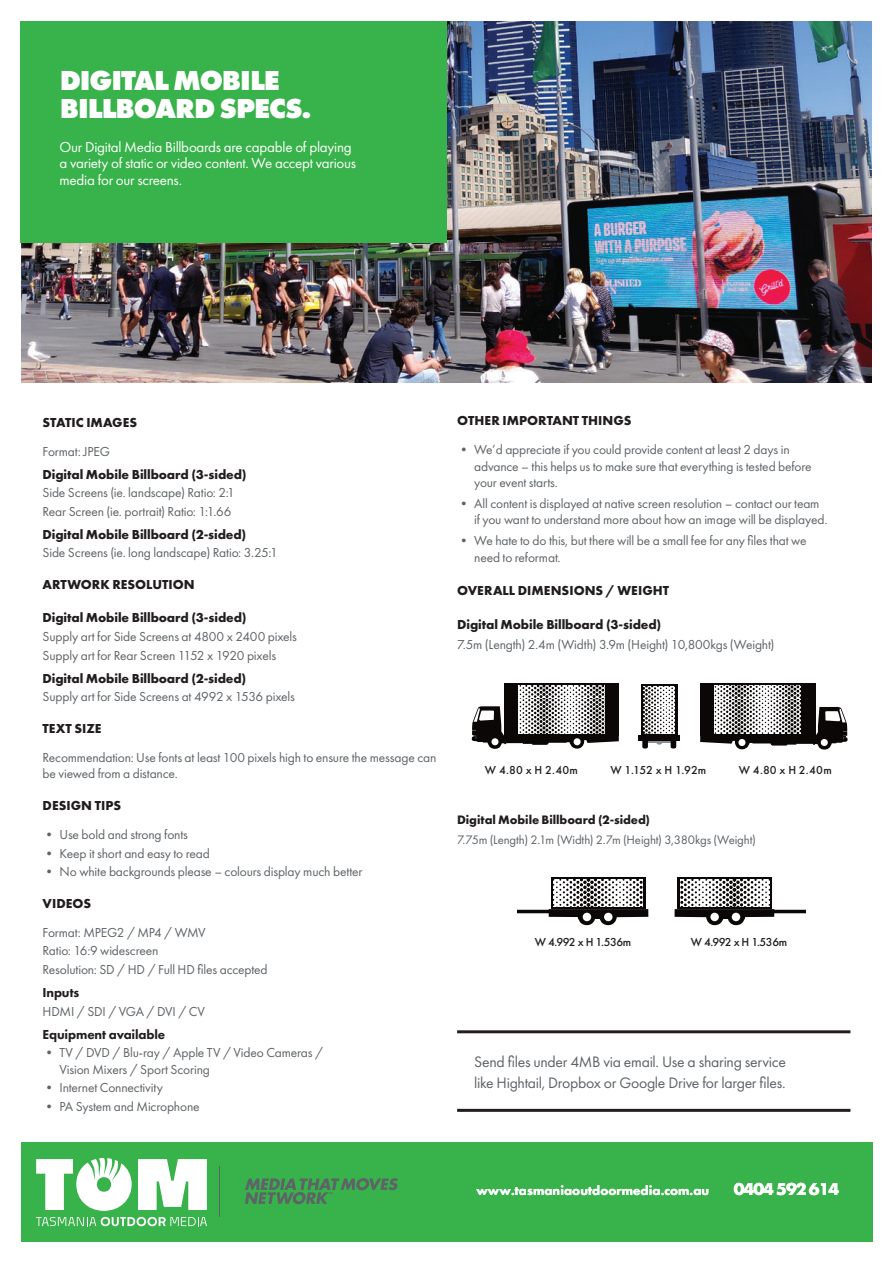
<style>
.page{position:relative;width:893px;height:1263px;background:#fff}
.page>*{position:absolute;margin:0;border:0;box-sizing:border-box;transform-origin:0 0}
.t1{font:800 28.5px/28.5px "Futura PT";letter-spacing:-.035em;color:#fff}
.t2{font:700 18px "Futura PT";letter-spacing:-.055em;color:#fff}
.t3{font:15.75px/21px "Futura PT";letter-spacing:-.02em;color:#5e6367}
.t4{font:15px/16.5px "Futura PT";letter-spacing:-.015em;color:#fff}
.t5{font:13.5px/16.5px "Futura PT";letter-spacing:-.01em;color:#5e6367}
.t6{font:700 13.5px "Futura PT";letter-spacing:-.005em;color:#211d1e}
.t7{font:800 13.5px "Futura PT";letter-spacing:.005em;color:#fff}
.t8{font:800 13.5px "Futura PT";letter-spacing:-.01em;color:#211d1e}
.t9{font:12.75px "Futura PT";letter-spacing:-.01em;color:#5e6367}
.t10{font:700 12.75px "Futura PT";letter-spacing:-.005em;color:#211d1e}
.t11{font:500 12px "Futura PT";letter-spacing:-.035em;color:#211d1e}
</style>
<div class="page">
<div style="left:21px;top:1142px;width:851px;height:100px;background:#38b24a"></div>
<hr style="left:219px;top:1166px;width:1px;height:50px;background:#5e6367">
<svg style="left:245px;top:1178px;width:153px;height:26px"></svg>
<img style="left:21px;top:21px;width:851px;height:362px">
<div style="left:21px;top:21px;width:426px;height:221px;background:#38b24a"></div>
<hr style="left:457px;top:1109px;width:393px;height:3px;background:#211d1e">
<hr style="left:457px;top:1030px;width:393px;height:3px;background:#211d1e">
<div style="left:504px;top:683px;width:115px;height:52px;background:#0a0706"></div>
<svg style="left:518px;top:685px;width:86px;height:21px;background:#acabab"></svg>
<svg style="left:471px;top:706px;width:148px;height:43px"></svg>
<div style="left:700px;top:684px;width:115px;height:52px;background:#0a0706"></div>
<svg style="left:715px;top:685px;width:86px;height:22px"></svg>
<svg style="left:700px;top:707px;width:148px;height:42px"></svg>
<div style="left:646px;top:737px;width:27px;height:6px;background:#8a8f93"></div>
<div style="left:641px;top:684px;width:36px;height:51px;background:linear-gradient(to bottom,#0a0706,#0a0706)"></div>
<div style="left:638px;top:735px;width:42px;height:6px;background:#0a0706"></div>
<div style="left:642px;top:739px;width:6px;height:9px;background:#0a0706;border-radius:2px"></div>
<div style="left:671px;top:739px;width:5px;height:9px;background:#0a0706;border-radius:2px"></div>
<svg style="left:643px;top:686px;width:32px;height:47px"></svg>
<div style="left:551px;top:878px;width:94px;height:31px;background:#0a0706"></div>
<svg style="left:518px;top:909px;width:130px;height:16px"></svg>
<svg style="left:553px;top:879px;width:90px;height:28px;background:#b3b3b2"></svg>
<div style="left:677px;top:878px;width:95px;height:31px;background:#0a0706"></div>
<svg style="left:675px;top:909px;width:130px;height:16px"></svg>
<svg style="left:680px;top:879px;width:90px;height:28px;background:#b3b2b2"></svg>
<svg style="left:36px;top:1217px;width:171px;height:9px"></svg>
<svg style="left:138px;top:1159px;width:69px;height:51px;background:#e3f4e5"></svg>
<svg style="left:36px;top:1158px;width:96px;height:53px"></svg>
<h1 class="t1" style="left:60px;top:65px;width:253px">DIGITAL MOBILE<br>BILLBOARD SPECS.</h1>
<p class="t4" style="left:60px;top:138px;width:298px">Our Digital Media Billboards are capable of playing a variety of static or video content. We accept various media for our screens.</p>
<p class="t6" style="left:43px;top:413px;width:96px">STATIC IMAGES</p>
<p class="t5" style="left:43px;top:443px;width:69px">Format: JPEG</p>
<p class="t6" style="left:43px;top:465px;width:205px">Digital Mobile Billboard (3-sided)</p>
<p class="t5" style="left:43px;top:483px;width:194px;line-height:18.6px">Side Screens (ie. landscape) Ratio: 2:1<br>Rear Screen (ie. portrait) Ratio: 1:1.66</p>
<p class="t6" style="left:43px;top:526px;width:205px">Digital Mobile Billboard (2-sided)</p>
<p class="t5" style="left:43px;top:545px;width:237px">Side Screens (ie. long landscape) Ratio: 3.25:1</p>
<p class="t6" style="left:43px;top:576px;width:154px">ARTWORK RESOLUTION</p>
<p class="t6" style="left:43px;top:609px;width:205px">Digital Mobile Billboard (3-sided)</p>
<p class="t5" style="left:43px;top:627px;width:256px;line-height:18.6px">Supply art for Side Screens at 4800 x 2400 pixels<br>Supply art for Rear Screen 1152 x 1920 pixels</p>
<p class="t6" style="left:43px;top:669px;width:205px">Digital Mobile Billboard (2-sided)</p>
<p class="t5" style="left:43px;top:688px;width:254px">Supply art for Side Screens at 4992 x 1536 pixels</p>
<p class="t6" style="left:43px;top:719px;width:60px">TEXT SIZE</p>
<p class="t5" style="left:43px;top:749px;width:395px">Recommendation: Use fonts at least 100 pixels high to ensure the message can be viewed from a distance.</p>
<p class="t6" style="left:43px;top:796px;width:80px">DESIGN TIPS</p>
<p class="t5" style="left:43px;top:826px;width:147px">• Use bold and strong fonts</p>
<p class="t5" style="left:43px;top:845px;width:169px">• Keep it short and easy to read</p>
<p class="t5" style="left:43px;top:863px;width:321px">• No white backgrounds please – colours display much better</p>
<p class="t6" style="left:43px;top:894px;width:50px">VIDEOS</p>
<p class="t5" style="left:43px;top:923px;width:227px;line-height:18.6px">Format: MPEG2 / MP4 / WMV<br>Ratio: 16:9 widescreen<br>Resolution: SD / HD / Full HD files accepted</p>
<p class="t8" style="left:43px;top:984px;width:38px">Inputs</p>
<p class="t5" style="left:43px;top:1003px;width:164px">HDMI / SDI / VGA / DVI / CV</p>
<p class="t8" style="left:43px;top:1025px;width:124px">Equipment available</p>
<p class="t5" style="left:60px;top:1044px;width:265px;text-indent:-17px">• TV / DVD / Blu-ray / Apple TV / Video Cameras /<br>Vision Mixers / Sport Scoring</p>
<p class="t5" style="left:43px;top:1079px;width:122px">• Internet Connectivity</p>
<p class="t5" style="left:43px;top:1098px;width:159px">• PA System and Microphone</p>
<p class="t6" style="left:457px;top:412px;width:176px">OTHER IMPORTANT THINGS</p>
<p class="t5" style="left:474px;top:441px;width:339px;text-indent:-17px">• We’d appreciate if you could provide content at least 2 days in advance – this helps us to make sure that everything is tested before your event starts.</p>
<p class="t5" style="left:474px;top:495px;width:355px;text-indent:-17px">• All content is displayed at native screen resolution – contact our team if you want to understand more about how an image will be displayed.</p>
<p class="t5" style="left:474px;top:532px;width:334px;text-indent:-17px">• We hate to do this, but there will be a small fee for any files that we need to reformat.</p>
<p class="t6" style="left:457px;top:582px;width:213px">OVERALL DIMENSIONS / WEIGHT</p>
<p class="t6" style="left:457px;top:615px;width:205px">Digital Mobile Billboard (3-sided)</p>
<p class="t5" style="left:457px;top:637px;width:319px">7.5m (Length) 2.4m (Width) 3.9m (Height) 10,800kgs (Weight)</p>
<p class="t11" style="left:485px;top:762px;width:94px">W 4.80 x H 2.40m</p>
<p class="t11" style="left:610px;top:762px;width:97px">W 1.152 x H 1.92m</p>
<p class="t11" style="left:739px;top:762px;width:94px">W 4.80 x H 2.40m</p>
<p class="t10" style="left:457px;top:811px;width:194px">Digital Mobile Billboard (2-sided)</p>
<p class="t9" style="left:457px;top:833px;width:300px">7.75m (Length) 2.1m (Width) 2.7m (Height) 3,380kgs (Weight)</p>
<p class="t11" style="left:535px;top:934px;width:98px">W 4.992 x H 1.536m</p>
<p class="t11" style="left:691px;top:934px;width:98px">W 4.992 x H 1.536m</p>
<p class="t3" style="left:474px;top:1051px;width:313px">Send files under 4MB via email. Use a sharing service like Hightail, Dropbox or Google Drive for larger files.</p>
<p class="t7" style="left:476px;top:1182px;width:234px">www.tasmaniaoutdoormedia.com.au</p>
<h2 class="t2" style="left:734px;top:1178px;width:107px">0404 592 614</h2>
</div>
